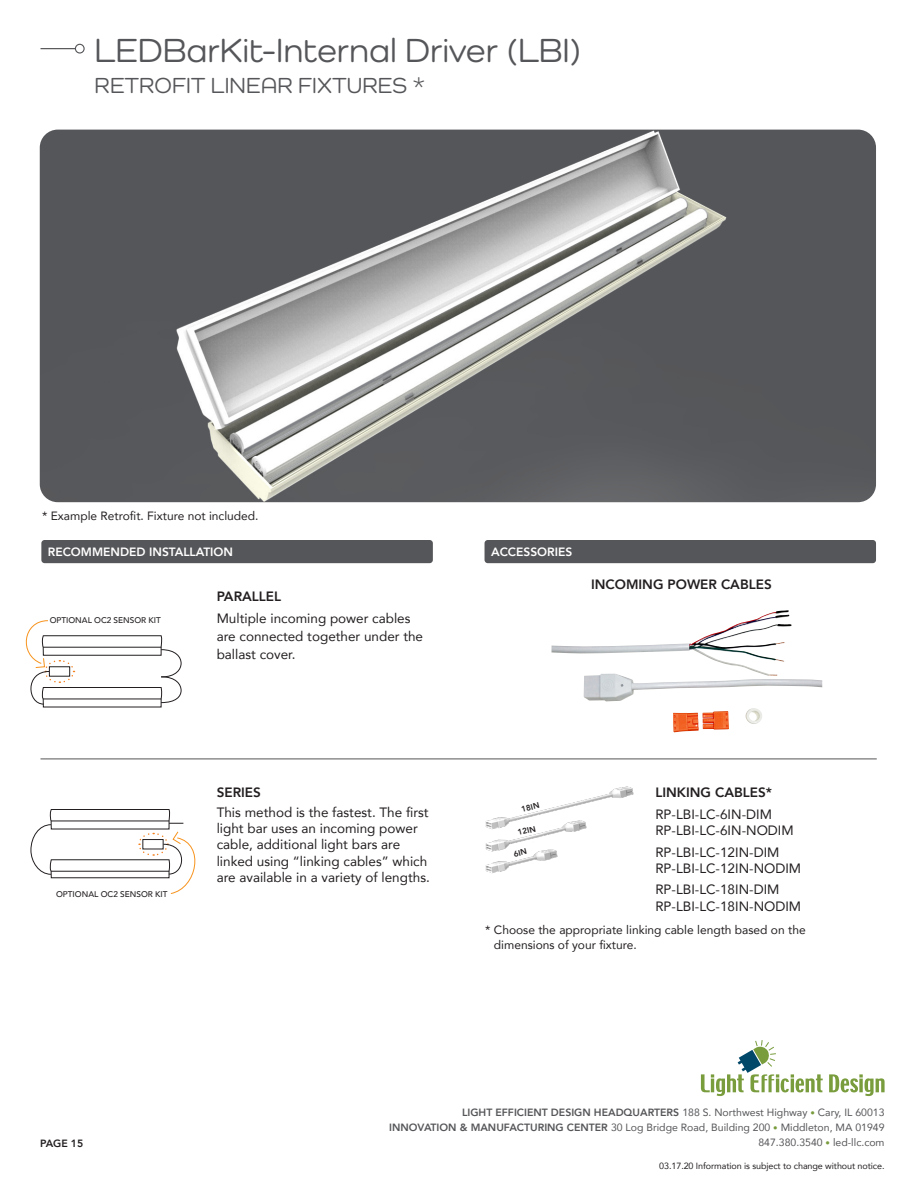
<style>
.page{position:relative;width:918px;height:1188px;background:#fff}
.page>*{position:absolute;margin:0;border:0;box-sizing:border-box;transform-origin:0 0}
.t1{font:500 34.5px "Como";color:#555659}
.t2{font:500 22.5px "Como";letter-spacing:.01em;color:#555659}
.t3{font:13.5px/16.2px "Avenir";color:#231f20}
.t4{font:800 13.5px "Avenir";color:#231f20}
.t5{font:12px/15px "Avenir";color:#231f20}
.t6{font:800 12px "Avenir";color:#fff}
.t7{font:10.5px "Avenir";color:#555659}
.t8{font:800 10.5px "Avenir";color:#231f20}
.t9{font:9px "Avenir";letter-spacing:-.01em;color:#231f20}
.t10{font:500 8.25px "Avenir";color:#231f20}
.t11{font:800 8.1px "Avenir";color:#231f20}
.s1{font-weight:800}
.s2{font-size:9px;color:#799c3d}
</style>
<div class="page">
<img style="left:40px;top:130px;width:836px;height:372px">
<svg style="left:75px;top:44px;width:10px;height:10px"></svg>
<hr style="left:40px;top:48px;width:35px;height:1px;background:#555659">
<svg style="left:829px;top:1074px;width:56px;height:22px"></svg>
<svg style="left:701px;top:1040px;width:122px;height:56px"></svg>
<div style="left:41px;top:540px;width:392px;height:23px;background:#555659;border-radius:3px"></div>
<div style="left:485px;top:540px;width:391px;height:23px;background:#555659;border-radius:3px"></div>
<hr style="left:40px;top:759px;width:837px;height:1px;background:#555659">
<img style="left:485px;top:786px;width:149px;height:87px">
<svg style="left:25px;top:620px;width:157px;height:88px"></svg>
<svg style="left:30px;top:809px;width:166px;height:85px"></svg>
<img style="left:552px;top:610px;width:240px;height:66px">
<svg style="left:513px;top:848px;width:14px;height:9px"></svg>
<p class="t1" style="left:95px;top:29px;width:489px">LEDBarKit-Internal Driver (LBI)</p>
<p class="t2" style="left:95px;top:72px;width:332px">RETROFIT LINEAR FIXTURES *</p>
<p class="t5" style="left:42px;top:508px;width:218px">* Example Retrofit. Fixture not included.</p>
<p class="t6" style="left:48px;top:543px;width:187px">RECOMMENDED INSTALLATION</p>
<p class="t6" style="left:491px;top:543px;width:83px">ACCESSORIES</p>
<p class="t4" style="left:217px;top:586px;width:66px">PARALLEL</p>
<p class="t3" style="left:217px;top:608px;width:208px;line-height:18px">Multiple incoming power cables are connected together under the ballast cover.</p>
<p class="t10" style="left:50px;top:613px;width:113px">OPTIONAL OC2 SENSOR KIT</p>
<p class="t4" style="left:591px;top:574px;width:182px">INCOMING POWER CABLES</p>
<p class="t10" style="left:56px;top:887px;width:113px">OPTIONAL OC2 SENSOR KIT</p>
<p class="t4" style="left:217px;top:782px;width:46px">SERIES</p>
<p class="t3" style="left:217px;top:804px;width:215px">This method is the fastest. The first light bar uses an incoming power cable, additional light bars are linked using “linking cables” which are available in a variety of lengths.</p>
<p class="t4" style="left:655px;top:782px;width:118px">LINKING CABLES*</p>
<p class="t3" style="left:655px;top:806px;width:118px">RP-LBI-LC-6IN-DIM</p>
<p class="t3" style="left:655px;top:822px;width:140px">RP-LBI-LC-6IN-NODIM</p>
<p class="t3" style="left:655px;top:844px;width:126px">RP-LBI-LC-12IN-DIM</p>
<p class="t3" style="left:655px;top:860px;width:147px">RP-LBI-LC-12IN-NODIM</p>
<p class="t3" style="left:655px;top:881px;width:126px">RP-LBI-LC-18IN-DIM</p>
<p class="t3" style="left:655px;top:898px;width:147px">RP-LBI-LC-18IN-NODIM</p>
<p class="t5" style="left:494px;top:922px;width:313px;text-indent:-9px">* Choose the appropriate linking cable length based on the dimensions of your fixture.</p>
<p class="t11" style="left:520px;top:803px;width:20px;rotate:-14deg">18IN</p>
<p class="t11" style="left:516px;top:827px;width:20px;rotate:-14deg">12IN</p>
<p class="t8" style="left:40px;top:1135px;width:45px">PAGE 15</p>
<p class="t7" style="left:462px;top:1104px;width:424px"><span class="s1">LIGHT EFFICIENT DESIGN HEADQUARTERS</span> 188 S. Northwest Highway <span class="s2">•</span> Cary, IL 60013</p>
<p class="t7" style="left:389px;top:1119px;width:497px"><span class="s1">INNOVATION &amp; MANUFACTURING CENTER</span> 30 Log Bridge Road, Building 200 <span class="s2">•</span> Middleton, MA 01949</p>
<p class="t7" style="left:758px;top:1134px;width:128px">847.380.3540 <span class="s2">•</span> led-llc.com</p>
<p class="t9" style="left:659px;top:1159px;width:227px">03.17.20 Information is subject to change without notice.</p>
</div>
